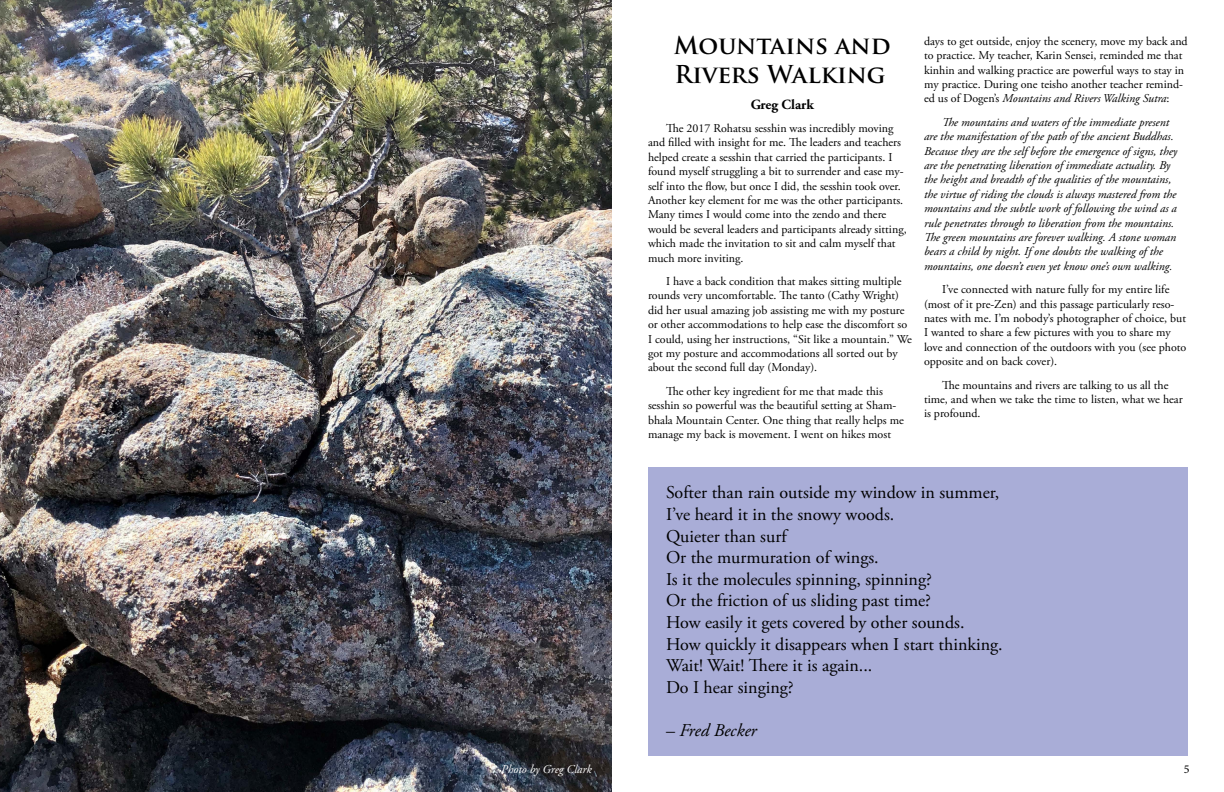
<style>
.page{position:relative;width:1224px;height:792px;background:#fff}
.page>*{position:absolute;margin:0;border:0;box-sizing:border-box;transform-origin:0 0}
.t1{font:700 24px/28.8px "Trajan Pro";color:#000}
.t2{font:18px/21.6px "Adobe Garamond Pro";color:#000}
.t3{font:italic 18px "Adobe Garamond Pro";color:#000}
.t4{font:700 14px "Adobe Garamond Pro";color:#000}
.t5{font:12px/14.4px "Adobe Garamond Pro";color:#000}
.t6{font:italic 12px/14.4px "Adobe Garamond Pro";color:#000}
.t7{font:italic 12px "Adobe Garamond Pro";color:#fff}
.t8{font:12px "Minion Pro";color:#000}
.s1{font-style:italic}
.s2{font-style:normal}
</style>
<div class="page">
<img style="left:0;top:0;width:612px;height:792px">
<div style="left:648px;top:467px;width:540px;height:289px;background:#a9add7"></div>
<p class="t7" style="left:501px;top:762px;width:92px">Photo by Greg Clark</p>
<h1 class="t1" style="left:674px;top:31px;width:219px">Mountains and<br>Rivers Walking</h1>
<p class="t4" style="left:751px;top:96px;width:65px">Greg Clark</p>
<p class="t5" style="left:648px;top:121px;width:260px;text-indent:18px">The 2017 Rohatsu sesshin was incredibly moving and filled with insight for me. The leaders and teachers helped create a sesshin that carried the participants. I found myself struggling a bit to surrender and ease my&shy;self into the flow, but once I did, the sesshin took over.<br>Another key element for me was the other participants.<br>Many times I would come into the zendo and there would be several leaders and participants already sitting, which made the invitation to sit and calm myself that much more inviting.</p>
<p class="t5" style="left:648px;top:274px;width:266px;text-indent:18px">I have a back condition that makes sitting multiple rounds very uncomfortable. The tanto (Cathy Wright) did her usual amazing job assisting me with my posture or other accommodations to help ease the discomfort so I could, using her instructions, “Sit like a mountain.” We got my posture and accommodations all sorted out by about the second full day (Monday).</p>
<p class="t5" style="left:648px;top:384px;width:258px;text-indent:18px">The other key ingredient for me that made this sesshin so powerful was the beautiful setting at Sham&shy;bhala Mountain Center. One thing that really helps me manage my back is movement. I went on hikes most</p>
<p class="t5" style="left:924px;top:34px;width:265px">days to get outside, enjoy the scenery, move my back and to practice. My teacher, Karin Sensei, reminded me that kinhin and walking practice are powerful ways to stay in my practice. During one teisho another teacher remind&shy;ed us of Dogen’s <span class="s1">Mountains and Rivers Walking Sutra</span>:</p>
<p class="t6" style="left:924px;top:115px;width:255px;text-indent:18px">The mountains and waters of the immediate present are the manifestation of the path of the ancient Buddhas.<br>Because they are the self before the emergence of signs, they are the penetrating liberation of immediate actuality. By the height and breadth of the qualities of the mountains, the virtue of riding the clouds is always mastered from the mountains and the subtle work of following the wind as a rule penetrates through to liberation from the mountains.<br>The green mountains are forever walking. A stone woman bears a child by night. If one doubts the walking of the mountains, one doesn’t even yet know one’s own walking.</p>
<p class="t5" style="left:924px;top:283px;width:264px;text-indent:18px">I’ve connected with nature fully for my entire life (most of it pre-Zen) and this passage particularly reso&shy;nates with me. I’m nobody’s photographer of choice, but I wanted to share a few pictures with you to share my love and connection of the outdoors with you (see photo opposite and on back cover).</p>
<p class="t5" style="left:924px;top:378px;width:260px;text-indent:18px">The mountains and rivers are talking to us all the time, and when we take the time to listen, what we hear is profound.</p>
<p class="t2" style="left:666px;top:483px;width:338px">Softer than rain outside my window in summer, I’ve heard it in the snowy woods.<br>Quieter than surf<br>Or the murmuration of wings.<br>Is it the molecules spinning, spinning?<br>Or the friction of us sliding past time?<br>How easily it gets covered by other sounds.<br>How quickly it disappears when I start thinking.<br>Wait! Wait! There it is again...<br>Do I hear singing?</p>
<h2 class="t3" style="left:666px;top:720px;width:92px"><span class="s2">–</span> Fred Becker</h2>
<p class="t8" style="left:1184px;top:761px;width:7px">5</p>
</div>
